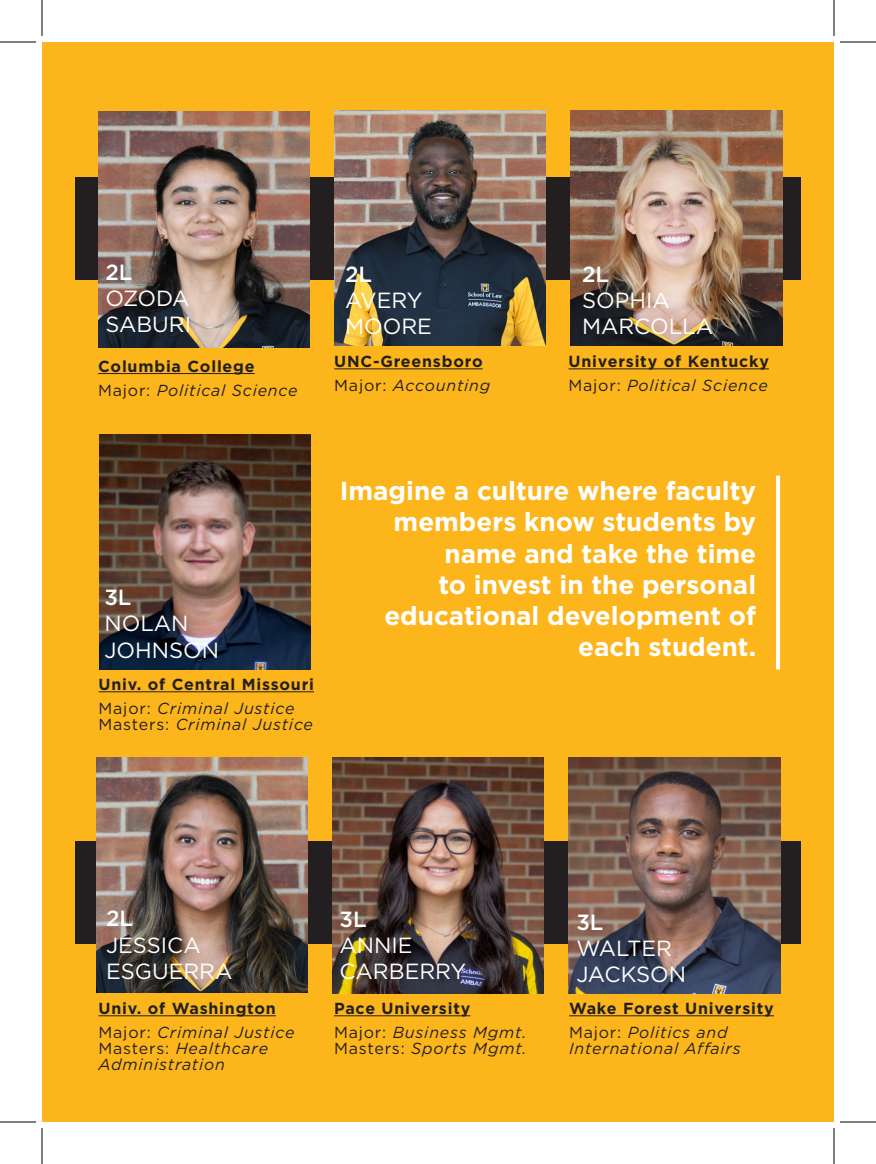
<style>
.page{position:relative;width:876px;height:1164px;background:#fff}
.page>*{position:absolute;margin:0;border:0;box-sizing:border-box;transform-origin:0 0}
.Callout_Text{font:700 26px/31.2px "Gotham";color:#fff;text-align:right}
.Callout_Text-2{font:22px/26.4px "Gotham";color:#fff}
.Callout_Text-3{font:500 22px "Gotham";color:#fff}
.Subhead_01{font:italic 16px "Gotham";letter-spacing:.05em;color:#231f20}
.Subhead_01-2{font:700 16px "Gotham";letter-spacing:.05em;color:#231f20}
.s1{font-style:normal}
.s2{font-weight:500}
</style>
<div class="page">
<div style="left:42px;top:42px;width:792px;height:1080px;background:#fcb61c"></div>
<img style="left:99px;top:434px;width:212px;height:235px">
<svg style="left:776px;top:476px;width:4px;height:193px"></svg>
<hr style="left:98px;top:373px;width:157px;height:1px;background:#231f20">
<hr style="left:569px;top:368px;width:200px;height:1px;background:#231f20">
<hr style="left:334px;top:368px;width:149px;height:1px;background:#231f20">
<hr style="left:569px;top:1015px;width:205px;height:1px;background:#231f20">
<hr style="left:334px;top:1015px;width:136px;height:1px;background:#231f20">
<hr style="left:99px;top:691px;width:215px;height:1px;background:#231f20">
<hr style="left:99px;top:1015px;width:177px;height:1px;background:#231f20">
<div style="left:75px;top:177px;width:726px;height:103px;background:#231f20"></div>
<div style="left:75px;top:841px;width:726px;height:103px;background:#231f20"></div>
<img style="left:98px;top:112px;width:212px;height:235px">
<img style="left:334px;top:110px;width:212px;height:236px">
<img style="left:571px;top:110px;width:211px;height:236px">
<img style="left:96px;top:758px;width:212px;height:234px">
<img style="left:332px;top:758px;width:212px;height:235px">
<img style="left:569px;top:758px;width:211px;height:235px">
<hr style="left:0;top:42px;width:36px;height:1px;background:#000">
<hr style="left:840px;top:42px;width:36px;height:1px;background:#000">
<hr style="left:0;top:1122px;width:36px;height:1px;background:#000">
<hr style="left:840px;top:1122px;width:36px;height:1px;background:#000">
<hr style="left:42px;top:0;width:1px;height:36px;background:#000">
<hr style="left:42px;top:1128px;width:1px;height:36px;background:#000">
<hr style="left:834px;top:0;width:1px;height:36px;background:#000">
<hr style="left:834px;top:1128px;width:1px;height:36px;background:#000">
<p class="Callout_Text-3" style="left:105px;top:258px;width:29px">2L</p>
<p class="Callout_Text-2" style="left:105px;top:285px;width:86px">OZODA</p>
<p class="Callout_Text-2" style="left:105px;top:311px;width:87px">SABURI</p>
<p class="Subhead_01-2" style="left:98px;top:356px;width:158px">Columbia College</p>
<p class="Subhead_01" style="left:98px;top:380px;width:201px"><span class="s1">Major:</span> Political Science</p>
<p class="Callout_Text-3" style="left:345px;top:260px;width:29px">2L</p>
<p class="Callout_Text-2" style="left:345px;top:287px;width:79px">AVERY</p>
<p class="Callout_Text-2" style="left:345px;top:313px;width:88px">MOORE</p>
<p class="Subhead_01-2" style="left:334px;top:351px;width:150px">UNC-Greensboro</p>
<p class="Subhead_01" style="left:334px;top:375px;width:158px"><span class="s1">Major:</span> Accounting</p>
<p class="Callout_Text-3" style="left:582px;top:260px;width:29px">2L</p>
<p class="Callout_Text-2" style="left:582px;top:287px;width:89px">SOPHIA</p>
<p class="Callout_Text-2" style="left:582px;top:313px;width:133px">MARCOLLA</p>
<p class="Subhead_01-2" style="left:569px;top:351px;width:202px">University of Kentucky</p>
<p class="Subhead_01" style="left:569px;top:375px;width:201px"><span class="s1">Major:</span> Political Science</p>
<p class="Callout_Text-3" style="left:104px;top:583px;width:29px">3L</p>
<p class="Callout_Text-2" style="left:104px;top:610px;width:86px">NOLAN</p>
<p class="Callout_Text-2" style="left:104px;top:636px;width:116px">JOHNSON</p>
<p class="Subhead_01-2" style="left:99px;top:674px;width:217px">Univ. of Central Missouri</p>
<p class="Subhead_01" style="left:99px;top:698px;width:197px"><span class="s1">Major:</span> Criminal Justice</p>
<p class="Subhead_01" style="left:99px;top:714px;width:216px"><span class="s1">Masters:</span> Criminal Justice</p>
<p class="Callout_Text" style="left:340px;top:475px;width:418px">Imagine a culture where faculty members know students by name and take the time<br>to invest in the personal educational development of each student.</p>
<p class="Callout_Text-3" style="left:106px;top:904px;width:29px">2L</p>
<p class="Callout_Text-2" style="left:106px;top:931px;width:96px">JESSICA</p>
<p class="Callout_Text-2" style="left:106px;top:957px;width:128px">ESGUERRA</p>
<p class="Subhead_01-2" style="left:99px;top:998px;width:179px">Univ. of Washington</p>
<p class="Subhead_01" style="left:99px;top:1022px;width:197px"><span class="s1">Major:</span> Criminal Justice</p>
<p class="Subhead_01" style="left:99px;top:1038px;width:171px"><span class="s1">Masters:</span> Healthcare</p>
<p class="Subhead_01" style="left:99px;top:1054px;width:128px">Administration</p>
<p class="Callout_Text-2" style="left:339px;top:905px;width:75px"><span class="s2">3L<br></span>ANNIE</p>
<p class="Callout_Text-2" style="left:339px;top:958px;width:128px">CARBERRY</p>
<p class="Subhead_01-2" style="left:334px;top:998px;width:138px">Pace University</p>
<p class="Subhead_01" style="left:334px;top:1022px;width:194px"><span class="s1">Major:</span> Business Mgmt.</p>
<p class="Subhead_01" style="left:334px;top:1038px;width:194px"><span class="s1">Masters:</span> Sports Mgmt.</p>
<p class="Callout_Text-3" style="left:576px;top:908px;width:29px">3L</p>
<p class="Callout_Text-2" style="left:576px;top:935px;width:97px">WALTER</p>
<p class="Callout_Text-2" style="left:576px;top:961px;width:111px">JACKSON</p>
<p class="Subhead_01-2" style="left:569px;top:998px;width:206px">Wake Forest University</p>
<p class="Subhead_01" style="left:569px;top:1022px;width:160px"><span class="s1">Major:</span> Politics and</p>
<p class="Subhead_01" style="left:569px;top:1038px;width:173px">International Affairs</p>
</div>
